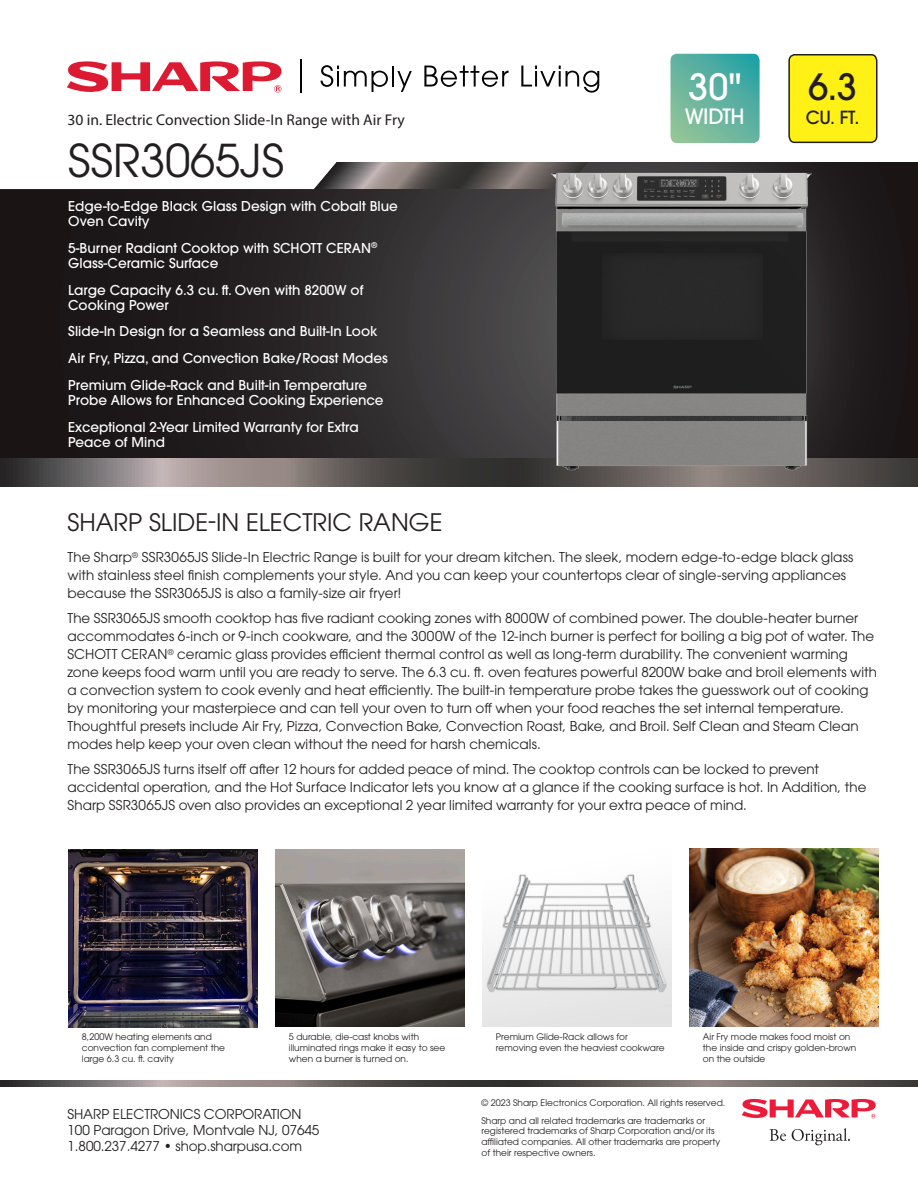
<style>
.page{position:relative;width:918px;height:1188px;background:#fff}
.page>*{position:absolute;margin:0;border:0;box-sizing:border-box;transform-origin:0 0}
.Model_Number{font:45px "ITC Avant Garde Pro";color:#231f20}
.t1{font:500 36px "ITC Avant Garde Std";color:#fff}
.t2{font:500 36px "ITC Avant Garde Pro";color:#231f20}
.Headline{font:24px "ITC Avant Garde Pro";color:#231f20}
.t3{font:500 21px "ITC Avant Garde Std";letter-spacing:-.025em;color:#fff}
.t4{font:500 18px "ITC Avant Garde Pro";color:#231f20}
.t5{font:15.6px "Myriad Pro";color:#231f20}
.overview_text{font:13.5px/18px "ITC Avant Garde Pro";letter-spacing:.005em;color:#231f20}
.Feature_Bullets{font:500 13.5px/15px "ITC Avant Garde Pro";color:#fff}
.Photo_Caption{font:9px/10.8px "ITC Avant Garde Pro";color:#231f20}
</style>
<div class="page">
<svg style="left:0;top:162px;width:918px;height:297px;background:#282426"></svg>
<div style="left:789px;top:55px;width:88px;height:87px;background:#fff116;border-radius:6px"></div>
<div style="left:788px;top:54px;width:90px;height:89px;border:2px solid #231f20;border-radius:6px"></div>
<svg style="left:670px;top:54px;width:90px;height:89px;background:#62b3a0"></svg>
<svg style="left:0;top:1080px;width:918px;height:7px;background:#67615f"></svg>
<svg style="left:321px;top:65px;width:67px;height:27px"></svg>
<hr style="left:392px;top:66px;width:2px;height:21px;background:#050504">
<svg style="left:397px;top:71px;width:15px;height:21px"></svg>
<svg style="left:424px;top:66px;width:85px;height:21px"></svg>
<svg style="left:521px;top:66px;width:78px;height:27px"></svg>
<svg style="left:67px;top:61px;width:215px;height:32px"></svg>
<svg style="left:301px;top:60px;width:1px;height:33px"></svg>
<svg style="left:770px;top:1129px;width:16px;height:12px"></svg>
<svg style="left:792px;top:1128px;width:58px;height:17px"></svg>
<svg style="left:742px;top:1099px;width:134px;height:19px"></svg>
<svg style="left:0;top:459px;width:918px;height:27px;background:#66605e"></svg>
<svg style="left:0;top:162px;width:588px;height:27px"></svg>
<img style="left:275px;top:849px;width:189px;height:177px">
<img style="left:68px;top:849px;width:189px;height:178px">
<img style="left:482px;top:874px;width:189px;height:152px">
<img style="left:689px;top:848px;width:189px;height:178px">
<img style="left:544px;top:170px;width:271px;height:308px">
<h2 class="t1" style="left:689px;top:64px;width:54px">30"</h2>
<p class="t5" style="left:68px;top:110px;width:339px">30 in. Electric Convection Slide-In Range with Air Fry</p>
<h3 class="t3" style="left:685px;top:103px;width:61px">WIDTH</h3>
<p class="Model_Number" style="left:68px;top:132px;width:217px">SSR3065JS</p>
<p class="Feature_Bullets" style="left:68px;top:198px;width:331px">Edge-to-Edge Black Glass Design with Cobalt Blue<br>Oven Cavity</p>
<p class="Feature_Bullets" style="left:68px;top:240px;width:311px">5-Burner Radiant Cooktop with SCHOTT CERAN<sup>®<br></sup>Glass-Ceramic Surface</p>
<p class="Feature_Bullets" style="left:68px;top:282px;width:297px">Large Capacity 6.3 cu. ft. Oven with 8200W of<br>Cooking Power</p>
<p class="Feature_Bullets" style="left:68px;top:324px;width:311px">Slide-In Design for a Seamless and Built-In Look</p>
<p class="Feature_Bullets" style="left:68px;top:351px;width:321px">Air Fry, Pizza, and Convection Bake/Roast Modes</p>
<p class="Feature_Bullets" style="left:68px;top:378px;width:317px">Premium Glide-Rack and Built-in Temperature<br>Probe Allows for Enhanced Cooking Experience</p>
<p class="Feature_Bullets" style="left:68px;top:419px;width:292px">Exceptional 2-Year Limited Warranty for Extra<br>Peace of Mind</p>
<p class="t2" style="left:808px;top:64px;width:50px">6.3</p>
<p class="t4" style="left:806px;top:106px;width:55px">CU. FT.</p>
<p class="Headline" style="left:68px;top:507px;width:377px">SHARP SLIDE-IN ELECTRIC RANGE</p>
<p class="overview_text" style="left:68px;top:548px;width:788px">The Sharp<sup>®</sup> SSR3065JS Slide-In Electric Range is built for your dream kitchen. The sleek, modern edge-to-edge black glass with stainless steel finish complements your style. And you can keep your countertops clear of single-serving appliances because the SSR3065JS is also a family-size air fryer!</p>
<p class="overview_text" style="left:68px;top:609px;width:811px">The SSR3065JS smooth cooktop has five radiant cooking zones with 8000W of combined power. The double-heater burner accommodates 6-inch or 9-inch cookware, and the 3000W of the 12-inch burner is perfect for boiling a big pot of water. The SCHOTT CERAN<sup>®</sup> ceramic glass provides efficient thermal control as well as long-term durability. The convenient warming zone keeps food warm until you are ready to serve. The 6.3 cu. ft. oven features powerful 8200W bake and broil elements with a convection system to cook evenly and heat efficiently. The built-in temperature probe takes the guesswork out of cooking by monitoring your masterpiece and can tell your oven to turn off when your food reaches the set internal temperature.<br>Thoughtful presets include Air Fry, Pizza, Convection Bake, Convection Roast, Bake, and Broil. Self Clean and Steam Clean modes help keep your oven clean without the need for harsh chemicals.</p>
<p class="overview_text" style="left:68px;top:760px;width:800px">The SSR3065JS turns itself off after 12 hours for added peace of mind. The cooktop controls can be locked to prevent accidental operation, and the Hot Surface Indicator lets you know at a glance if the cooking surface is hot. In Addition, the<br>Sharp SSR3065JS oven also provides an exceptional 2 year limited warranty for your extra peace of mind.</p>
<p class="Photo_Caption" style="left:82px;top:1032px;width:145px">8,200W heating elements and convection fan complement the large 6.3 cu. ft. cavity</p>
<p class="Photo_Caption" style="left:496px;top:1032px;width:170px">Premium Glide-Rack allows for removing even the heaviest cookware</p>
<p class="Photo_Caption" style="left:289px;top:1032px;width:158px">5 durable, die-cast knobs with illuminated rings make it easy to see when a burner is turned on.</p>
<p class="Photo_Caption" style="left:703px;top:1032px;width:155px">Air Fry mode makes food moist on the inside and crispy golden-brown on the outside</p>
<p class="overview_text" style="left:68px;top:1106px;width:253px;line-height:16.2px">SHARP ELECTRONICS CORPORATION<br>100 Paragon Drive, Montvale NJ, 07645<br>1.800.237.4277 • shop.sharpusa.com</p>
<p class="Photo_Caption" style="left:482px;top:1094px;width:245px;line-height:17.5px">© 2023 Sharp Electronics Corporation. All rights reserved.<br>Sharp and all related trademarks are trademarks or</p>
<p class="Photo_Caption" style="left:482px;top:1126px;width:240px">registered trademarks of Sharp Corporation and/or its affiliated companies. All other trademarks are property of their respective owners.</p>
</div>
